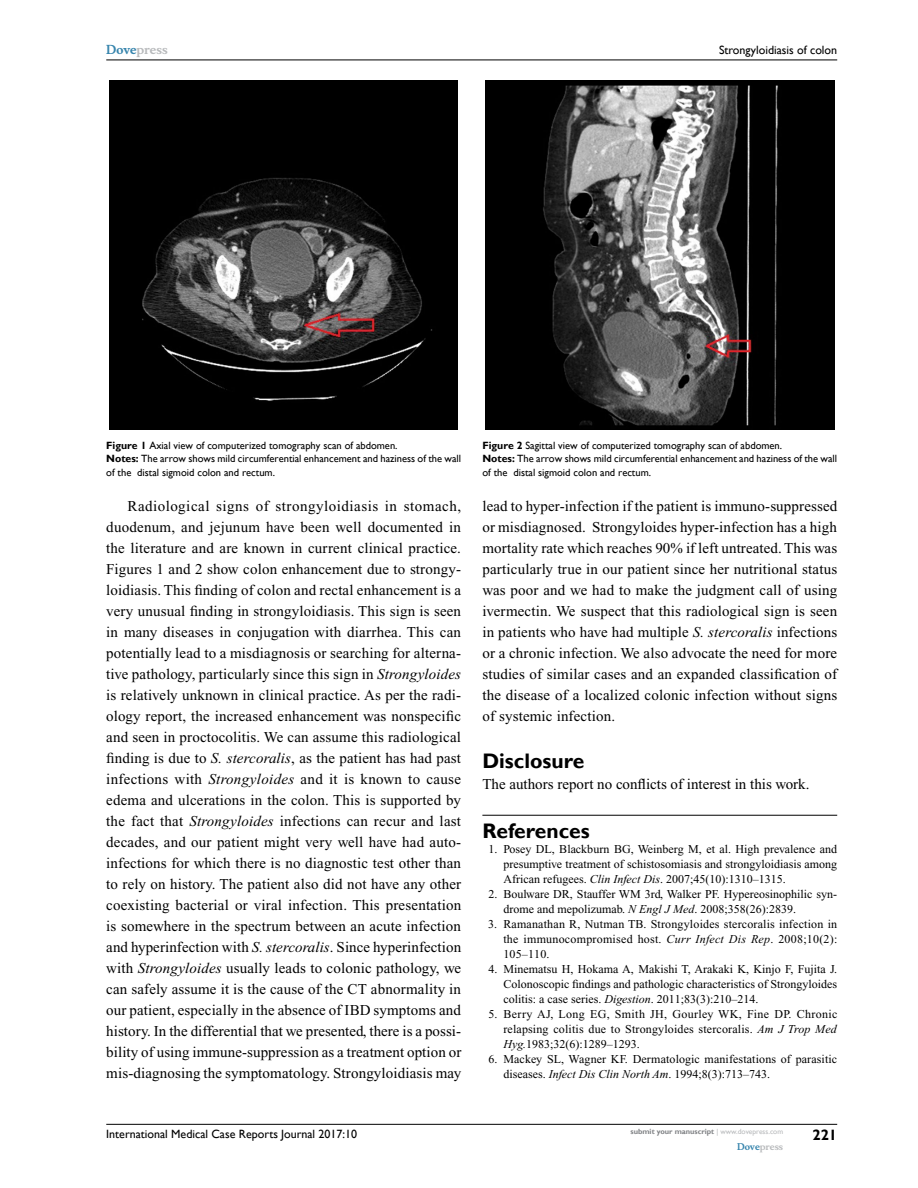
<style>
.page{position:relative;width:918px;height:1188px;background:#fff}
.page>*{position:absolute;margin:0;border:0;box-sizing:border-box;transform-origin:0 0}
.t1{font:700 21px "Gill Sans";color:#000}
.t2{font:15px/21px "Times New Roman";letter-spacing:.01em;color:#000;text-align:justify}
.t3{font:700 15px "Gill Sans";color:#000}
.t4{font:12px/15px "Times New Roman";color:#000;text-align:justify}
.t5{font:12px "Gill Sans";color:#000}
.t6{font:700 12px "Musee";color:#b8babc}
.t7{font:10.5px/13.5px "Gill Sans";color:#000}
.t8{font:700 9px "Musee";color:#b8babc}
.t9{font:700 7.5px "Gill Sans";color:#808285}
.s1{color:#3785ad}
.s2{font-weight:700}
.s3{font-style:italic}
.s4{font-weight:400;color:#b8babc}
</style>
<div class="page">
<hr style="left:106px;top:1124px;width:731px;height:1px;background:#000">
<hr style="left:106px;top:60px;width:731px;height:1px;background:#000">
<hr style="left:482px;top:815px;width:355px;height:1px;background:#000">
<img style="left:109px;top:81px;width:349px;height:348px">
<img style="left:486px;top:81px;width:348px;height:348px">
<p class="t6" style="left:106px;top:43px;width:63px"><span class="s1">Dove</span>press</p>
<p class="t5" style="left:719px;top:43px;width:120px">Strongyloidiasis of colon</p>
<p class="t7" style="left:106px;top:439px;width:356px"><span class="s2">Figure 1</span> Axial view of computerized tomography scan of abdomen.<br><span class="s2">Notes:</span> The arrow shows mild circumferential enhancement and haziness of the wall of the distal sigmoid colon and rectum.</p>
<p class="t7" style="left:482px;top:439px;width:356px"><span class="s2">Figure 2</span> Sagittal view of computerized tomography scan of abdomen.<br><span class="s2">Notes:</span> The arrow shows mild circumferential enhancement and haziness of the wall of the distal sigmoid colon and rectum.</p>
<p class="t2" style="left:106px;top:496px;width:357px;text-indent:21px">Radiological signs of strongyloidiasis in stomach, duodenum, and jejunum have been well documented in the literature and are known in current clinical practice.<br>Figures 1 and 2 show colon enhancement due to strongy&shy;loidiasis. This finding of colon and rectal enhancement is a very unusual finding in strongyloidiasis. This sign is seen in many diseases in conjugation with diarrhea. This can potentially lead to a misdiagnosis or searching for alterna&shy;tive pathology, particularly since this sign in <span class="s3">Strongyloides </span>is relatively unknown in clinical practice. As per the radi&shy;ology report, the increased enhancement was nonspecific and seen in proctocolitis. We can assume this radiological finding is due to <span class="s3">S. stercoralis</span>, as the patient has had past infections with <span class="s3">Strongyloides</span> and it is known to cause edema and ulcerations in the colon. This is supported by the fact that <span class="s3">Strongyloides</span> infections can recur and last decades, and our patient might very well have had auto&shy;infections for which there is no diagnostic test other than to rely on history. The patient also did not have any other coexisting bacterial or viral infection. This presentation is somewhere in the spectrum between an acute infection and hyperinfection with <span class="s3">S. stercoralis</span>. Since hyperinfection with <span class="s3">Strongyloides</span> usually leads to colonic pathology, we can safely assume it is the cause of the CT abnormality in our patient, especially in the absence of IBD symptoms and history. In the differential that we presented, there is a possi&shy;bility of using immune-suppression as a treatment option or mis-diagnosing the symptomatology. Strongyloidiasis may</p>
<p class="t2" style="left:482px;top:496px;width:356px">lead to hyper-infection if the patient is immuno-suppressed or misdiagnosed. Strongyloides hyper-infection has a high mortality rate which reaches 90% if left untreated. This was particularly true in our patient since her nutritional status was poor and we had to make the judgment call of using ivermectin. We suspect that this radiological sign is seen in patients who have had multiple <span class="s3">S. stercoralis</span> infections or a chronic infection. We also advocate the need for more studies of similar cases and an expanded classification of the disease of a localized colonic infection without signs of systemic infection.</p>
<h1 class="t1" style="left:482px;top:748px;width:103px">Disclosure</h1>
<p class="t2" style="left:482px;top:773px;width:329px">The authors report no conflicts of interest in this work.</p>
<h1 class="t1" style="left:482px;top:819px;width:109px">References</h1>
<p class="t4" style="left:503px;top:842px;width:335px;text-indent:-15px">1. Posey DL, Blackburn BG, Weinberg M, et al. High prevalence and presumptive treatment of schistosomiasis and strongyloidiasis among African refugees. <span class="s3">Clin Infect Dis</span>. 2007;45(10):1310–1315.</p>
<p class="t4" style="left:503px;top:887px;width:335px;text-indent:-15px">2. Boulware DR, Stauffer WM 3rd, Walker PF. Hypereosinophilic syn&shy;drome and mepolizumab. <span class="s3">N Engl J Med</span>. 2008;358(26):2839.</p>
<p class="t4" style="left:503px;top:917px;width:336px;text-indent:-15px">3. Ramanathan R, Nutman TB. Strongyloides stercoralis infection in the immunocompromised host. <span class="s3">Curr Infect Dis Rep</span>. 2008;10(2):<br>105–110.</p>
<p class="t4" style="left:503px;top:962px;width:335px;text-indent:-15px">4. Minematsu H, Hokama A, Makishi T, Arakaki K, Kinjo F, Fujita J.<br>Colonoscopic findings and pathologic characteristics of Strongyloides colitis: a case series. <span class="s3">Digestion</span>. 2011;83(3):210–214.</p>
<p class="t4" style="left:503px;top:1007px;width:335px;text-indent:-15px">5. Berry AJ, Long EG, Smith JH, Gourley WK, Fine DP. Chronic relapsing colitis due to Strongyloides stercoralis. <span class="s3">Am J Trop Med Hyg.</span>1983;32(6):1289–1293.</p>
<p class="t4" style="left:503px;top:1052px;width:335px;text-indent:-15px">6. Mackey SL, Wagner KF. Dermatologic manifestations of parasitic diseases. <span class="s3">Infect Dis Clin North Am</span>. 1994;8(3):713–743.</p>
<p class="t5" style="left:106px;top:1127px;width:252px">International Medical Case Reports Journal 2017:10</p>
<p class="t9" style="left:631px;top:1127px;width:154px">submit your manuscript <span class="s4">| www.dovepress.com</span></p>
<p class="t8" style="left:737px;top:1141px;width:48px"><span class="s1">Dove</span>press</p>
<p class="t3" style="left:812px;top:1126px;width:26px">221</p>
</div>
